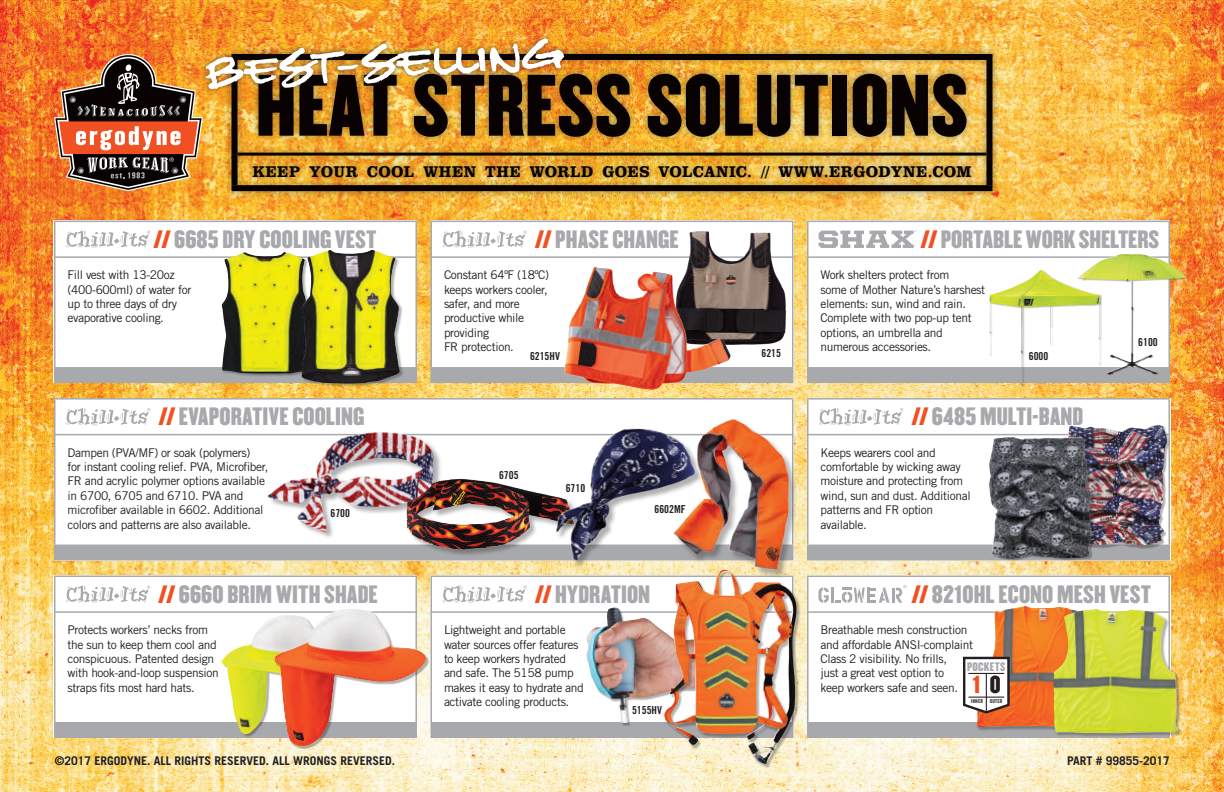
<style>
.page{position:relative;width:1224px;height:792px;background:#fff}
.page>*{position:absolute;margin:0;border:0;box-sizing:border-box;transform-origin:0 0}
.t1{font:76px "Champion HTF Welterweight";letter-spacing:.005em;color:#080302}
.t2{font:51.4px "Divine";color:#fff}
.t3{font:22px "Champion HTF Welterweight";letter-spacing:.005em;color:#a8a9ad}
.t4{font:21.6px "Champion HTF Welterweight";color:#f05022}
.t5{font:700 16px "Clarendon BT";letter-spacing:.025em;color:#080302;scale:.95 1}
.t6{font:12px/14.4px "Trade Gothic";letter-spacing:-.03em;color:#231f20}
.t7{font:700 12px "Trade Gothic";color:#231f20}
.t8{font:11px "Trade Gothic Bold Cond Twenty";color:#231f20}
.t9{font:10.8px "Champion HTF Welterweight";letter-spacing:.025em;color:#a8a9ad}
.t10{font:5.4px "Trade Gothic Bold Cond Twenty";letter-spacing:.025em;color:#231f20}
.s1{color:#f05022}
.s2{color:#231f20}
</style>
<div class="page">
<img style="left:0;top:0;width:1224px;height:792px">
<div style="left:223px;top:46px;width:778px;height:154px;background:#231f20;opacity:.45"></div>
<div style="left:231px;top:54px;width:762px;height:6px;background:#080302"></div>
<div style="left:987px;top:60px;width:6px;height:94px;background:#080302"></div>
<div style="left:987px;top:154px;width:6px;height:31px;background:#080302"></div>
<div style="left:231px;top:185px;width:762px;height:6px;background:#080302"></div>
<hr style="left:237px;top:153px;width:750px;height:3px;background:#080302">
<div style="left:54px;top:221px;width:363px;height:162px;background:#fff"></div>
<hr style="left:54px;top:221px;width:363px;height:1px;background:#a8a9ad">
<hr style="left:54px;top:222px;width:1px;height:145px;background:#a8a9ad">
<hr style="left:415px;top:222px;width:2px;height:145px;background:#a8a9ad">
<div style="left:54px;top:367px;width:363px;height:16px;background:#a8a9ad"></div>
<div style="left:54px;top:398px;width:739px;height:163px;background:#fff"></div>
<hr style="left:54px;top:398px;width:739px;height:2px;background:#a8a9ad">
<hr style="left:54px;top:400px;width:2px;height:145px;background:#a8a9ad">
<hr style="left:792px;top:400px;width:1px;height:145px;background:#a8a9ad">
<div style="left:54px;top:545px;width:739px;height:16px;background:#a8a9ad"></div>
<div style="left:807px;top:221px;width:363px;height:162px;background:#fff"></div>
<hr style="left:807px;top:221px;width:363px;height:1px;background:#a8a9ad">
<hr style="left:807px;top:222px;width:1px;height:145px;background:#a8a9ad">
<hr style="left:1168px;top:222px;width:2px;height:145px;background:#a8a9ad">
<div style="left:807px;top:367px;width:363px;height:16px;background:#a8a9ad"></div>
<div style="left:431px;top:221px;width:363px;height:162px;background:#fff"></div>
<hr style="left:431px;top:221px;width:363px;height:1px;background:#a8a9ad">
<hr style="left:431px;top:222px;width:1px;height:145px;background:#a8a9ad">
<hr style="left:792px;top:222px;width:2px;height:145px;background:#a8a9ad">
<div style="left:431px;top:367px;width:363px;height:16px;background:#a8a9ad"></div>
<div style="left:807px;top:398px;width:363px;height:163px;background:#fff"></div>
<hr style="left:807px;top:398px;width:363px;height:2px;background:#a8a9ad">
<hr style="left:807px;top:400px;width:2px;height:145px;background:#a8a9ad">
<hr style="left:1169px;top:400px;width:1px;height:145px;background:#a8a9ad">
<div style="left:807px;top:545px;width:363px;height:16px;background:#a8a9ad"></div>
<div style="left:54px;top:576px;width:363px;height:162px;background:#fff"></div>
<hr style="left:54px;top:576px;width:363px;height:1px;background:#a8a9ad">
<hr style="left:54px;top:577px;width:1px;height:145px;background:#a8a9ad">
<hr style="left:415px;top:577px;width:2px;height:145px;background:#a8a9ad">
<div style="left:54px;top:722px;width:363px;height:16px;background:#a8a9ad"></div>
<div style="left:431px;top:576px;width:363px;height:162px;background:#fff"></div>
<hr style="left:431px;top:577px;width:1px;height:145px;background:#a8a9ad">
<div style="left:431px;top:722px;width:363px;height:16px;background:#a8a9ad"></div>
<div style="left:807px;top:576px;width:363px;height:162px;background:#fff"></div>
<hr style="left:807px;top:576px;width:363px;height:1px;background:#a8a9ad">
<hr style="left:807px;top:577px;width:1px;height:145px;background:#a8a9ad">
<hr style="left:1169px;top:577px;width:1px;height:145px;background:#a8a9ad">
<div style="left:807px;top:722px;width:363px;height:16px;background:#a8a9ad"></div>
<hr style="left:54px;top:256px;width:363px;height:2px;background:#a8a9ad">
<hr style="left:54px;top:434px;width:739px;height:1px;background:#a8a9ad">
<hr style="left:807px;top:256px;width:363px;height:2px;background:#a8a9ad">
<hr style="left:431px;top:256px;width:363px;height:2px;background:#a8a9ad">
<hr style="left:807px;top:434px;width:363px;height:1px;background:#a8a9ad">
<hr style="left:54px;top:611px;width:363px;height:2px;background:#a8a9ad">
<hr style="left:431px;top:611px;width:362px;height:2px;background:#a8a9ad">
<hr style="left:807px;top:611px;width:363px;height:2px;background:#a8a9ad">
<img style="left:54px;top:30px;width:516px;height:161px">
<svg style="left:66px;top:230px;width:84px;height:18px"></svg>
<svg style="left:442px;top:230px;width:85px;height:18px"></svg>
<svg style="left:65px;top:408px;width:85px;height:18px"></svg>
<svg style="left:818px;top:408px;width:85px;height:18px"></svg>
<svg style="left:818px;top:231px;width:98px;height:17px"></svg>
<svg style="left:66px;top:585px;width:84px;height:18px"></svg>
<svg style="left:442px;top:585px;width:85px;height:18px"></svg>
<svg style="left:818px;top:587px;width:11px;height:16px"></svg>
<hr style="left:831px;top:588px;width:3px;height:15px;background:#a8a9ad">
<hr style="left:867px;top:588px;width:3px;height:15px;background:#a8a9ad">
<svg style="left:871px;top:588px;width:19px;height:15px"></svg>
<hr style="left:892px;top:588px;width:3px;height:15px;background:#a8a9ad">
<svg style="left:896px;top:585px;width:11px;height:18px"></svg>
<svg style="left:835px;top:588px;width:30px;height:15px"></svg>
<img style="left:373px;top:480px;width:167px;height:99px">
<img style="left:540px;top:428px;width:119px;height:149px">
<img style="left:659px;top:404px;width:148px;height:182px">
<div style="left:222px;top:252px;width:90px;height:125px;background:#231f20;opacity:.35"></div>
<img style="left:222px;top:252px;width:79px;height:122px">
<div style="left:302px;top:250px;width:101px;height:137px;background:#231f20;opacity:.35"></div>
<img style="left:301px;top:250px;width:99px;height:134px">
<img style="left:241px;top:387px;width:238px;height:162px">
<img style="left:990px;top:270px;width:110px;height:115px">
<img style="left:1073px;top:248px;width:119px;height:136px">
<div style="left:1067px;top:426px;width:103px;height:123px;background:#231f20;opacity:.35"></div>
<img style="left:1067px;top:425px;width:100px;height:121px">
<img style="left:974px;top:427px;width:129px;height:145px">
<img style="left:222px;top:618px;width:52px;height:117px">
<div style="left:275px;top:610px;width:154px;height:139px;background:#231f20;opacity:.35"></div>
<img style="left:274px;top:608px;width:153px;height:139px">
<img style="left:586px;top:608px;width:78px;height:115px">
<div style="left:664px;top:570px;width:136px;height:198px;background:#231f20;opacity:.35"></div>
<img style="left:664px;top:574px;width:115px;height:176px">
<img style="left:976px;top:606px;width:121px;height:122px">
<div style="left:1053px;top:609px;width:129px;height:128px;background:#231f20;opacity:.35"></div>
<img style="left:1053px;top:609px;width:125px;height:124px">
<svg style="left:963px;top:656px;width:48px;height:59px"></svg>
<hr style="left:968px;top:697px;width:36px;height:1px;background:#231f20">
<hr style="left:968px;top:673px;width:36px;height:1px;background:#231f20">
<hr style="left:986px;top:673px;width:1px;height:38px;background:#231f20">
<img style="left:652px;top:226px;width:159px;height:123px">
<img style="left:560px;top:260px;width:175px;height:135px">
<h2 class="t2" style="left:203px;top:41px;width:362px;rotate:-3deg">BEST-SELLING</h2>
<h1 class="t1" style="left:256px;top:56px;width:714px">HEAT STRESS SOLUTIONS</h1>
<h3 class="t5" style="left:252px;top:161px;width:758px">KEEP YOUR COOL WHEN THE WORLD GOES VOLCANIC. // WWW.ERGODYNE.COM</h3>
<h3 class="t3" style="left:153px;top:225px;width:225px"><span class="s1">//</span> 6685 DRY COOLING VEST</h3>
<h3 class="t3" style="left:534px;top:225px;width:146px"><span class="s1">//</span> PHASE CHANGE</h3>
<h3 class="t3" style="left:920px;top:225px;width:241px"><span class="s1">//</span> PORTABLE WORK SHELTERS</h3>
<p class="t6" style="left:67px;top:268px;width:125px">Fill vest with 13-20oz (400-600ml) of water for up to three days of dry evaporative cooling.</p>
<p class="t6" style="left:444px;top:268px;width:106px">Constant 64ºF (18ºC) keeps workers cooler, safer, and more productive while providing<br>FR protection.</p>
<p class="t6" style="left:821px;top:268px;width:166px">Work shelters protect from<br>some of Mother Nature’s harshest elements: sun, wind and rain.<br>Complete with two pop-up tent options, an umbrella and numerous accessories.</p>
<p class="t8" style="left:530px;top:349px;width:31px">6215HV</p>
<p class="t8" style="left:761px;top:347px;width:21px">6215</p>
<p class="t8" style="left:1029px;top:349px;width:21px">6000</p>
<p class="t8" style="left:1138px;top:335px;width:21px">6100</p>
<h3 class="t3" style="left:158px;top:402px;width:208px"><span class="s1">//</span> EVAPORATIVE COOLING</h3>
<h3 class="t3" style="left:911px;top:402px;width:174px"><span class="s1">//</span> 6485 MULTI-BAND</h3>
<p class="t6" style="left:68px;top:445px;width:203px">Dampen (PVA/MF) or soak (polymers)<br>for instant cooling relief. PVA, Microfiber, FR and acrylic polymer options available in 6700, 6705 and 6710. PVA and microfiber available in 6602. Additional colors and patterns are also available.</p>
<p class="t8" style="left:330px;top:506px;width:21px">6700</p>
<p class="t8" style="left:499px;top:469px;width:21px">6705</p>
<p class="t8" style="left:566px;top:482px;width:21px">6710</p>
<p class="t8" style="left:655px;top:502px;width:33px">6602MF</p>
<p class="t6" style="left:821px;top:445px;width:152px">Keeps wearers cool and comfortable by wicking away moisture and protecting from wind, sun and dust. Additional patterns and FR option available.</p>
<h3 class="t3" style="left:158px;top:580px;width:222px"><span class="s1">//</span> 6660 BRIM WITH SHADE</h3>
<h3 class="t3" style="left:534px;top:580px;width:118px"><span class="s1">//</span> HYDRATION</h3>
<h3 class="t3" style="left:911px;top:580px;width:242px"><span class="s1">//</span> 8210HL ECONO MESH VEST</h3>
<p class="t6" style="left:67px;top:623px;width:153px">Protects workers’ necks from the sun to keep them cool and conspicuous. Patented design with hook-and-loop suspension straps fits most hard hats.</p>
<p class="t6" style="left:444px;top:623px;width:141px">Lightweight and portable water sources offer features to keep workers hydrated and safe. The 5158 pump makes it easy to hydrate and activate cooling products.</p>
<p class="t6" style="left:821px;top:623px;width:154px">Breathable mesh construction and affordable ANSI-complaint<br>Class 2 visibility. No frills,<br>just a great vest option to<br>keep workers safe and seen.</p>
<p class="t9" style="left:967px;top:659px;width:40px">POCKETS</p>
<h3 class="t4" style="left:972px;top:671px;width:30px">1 <span class="s2">0</span></h3>
<p class="t10" style="left:971px;top:698px;width:33px">INNER OUTER</p>
<p class="t8" style="left:632px;top:704px;width:31px">5155HV</p>
<p class="t7" style="left:55px;top:754px;width:342px">©2017 ERGODYNE. ALL RIGHTS RESERVED. ALL WRONGS REVERSED.</p>
<p class="t7" style="left:1067px;top:754px;width:104px">PART # 99855-2017</p>
</div>
